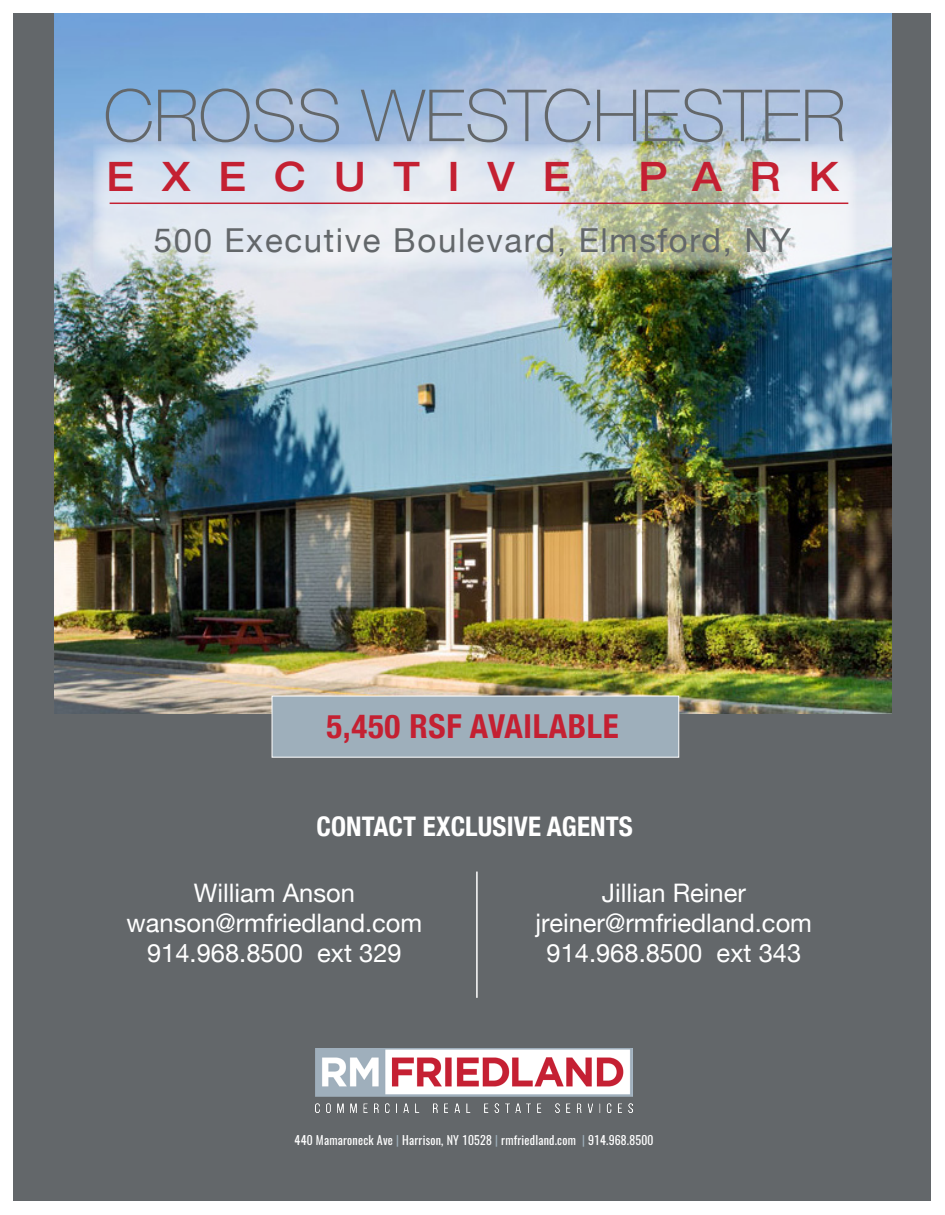
<style>
.page{position:relative;width:945px;height:1215px;background:#fff}
.page>*{position:absolute;margin:0;border:0;box-sizing:border-box;transform-origin:0 0}
.t1{font:100 72px "Helvetica Neue";letter-spacing:-.005em;color:#63676a}
.t2{font:500 40.5px "Helvetica Neue";letter-spacing:.62em;color:#c42032;scale:1.1 1}
.t3{font:33px "Helvetica Neue";letter-spacing:.05em;color:#63676a}
.t4{font:700 condensed 33px "Helvetica Neue";letter-spacing:.02em;color:#c42032}
.t5{font:700 condensed 27px "Helvetica Neue";letter-spacing:.005em;color:#fff}
.t6{font:25.5px/30px "Helvetica Neue";color:#fff;text-align:center}
.t7{font:12px "Oswald";letter-spacing:.02em;color:#fff}
.s1{color:#9eafbb}
</style>
<div class="page">
<img style="left:14px;top:14px;width:917px;height:1187px">
<hr style="left:476px;top:872px;width:2px;height:126px;background:#fff">
<div style="left:272px;top:696px;width:407px;height:61px;background:#9eafbb;border:1px solid #fff"></div>
<img style="left:315px;top:1049px;width:318px;height:64px">
<svg style="left:93px;top:144px;width:763px;height:127px;background:#d4dada"></svg>
<hr style="left:110px;top:203px;width:738px;height:1px;background:#c42032">
<p class="t1" style="left:103px;top:61px;width:744px">CROSS WESTCHESTER</p>
<p class="t2" style="left:106px;top:144px;width:424px">EXECUTIVE</p>
<p class="t2" style="left:638px;top:144px;width:184px">PARK</p>
<p class="t3" style="left:154px;top:216px;width:639px">500 Executive Boulevard, Elmsford, NY</p>
<p class="t4" style="left:326px;top:699px;width:294px">5,450 RSF AVAILABLE</p>
<p class="t5" style="left:316px;top:804px;width:318px">CONTACT EXCLUSIVE AGENTS</p>
<p class="t6" style="left:194px;top:879px;width:163px">William Anson</p>
<p class="t6" style="left:127px;top:909px;width:297px">wanson@rmfriedland.com</p>
<p class="t6" style="left:147px;top:939px;width:256px">914.968.8500 ext 329</p>
<p class="t6" style="left:536px;top:879px;width:278px">Jillian Reiner jreiner@rmfriedland.com</p>
<p class="t6" style="left:547px;top:939px;width:256px">914.968.8500 ext 343</p>
<p class="t7" style="left:295px;top:1132px;width:360px">440 Mamaroneck Ave <span class="s1">|</span> Harrison, NY 10528 <span class="s1">|</span> rmfriedland.com <span class="s1">|</span> 914.968.8500</p>
</div>
